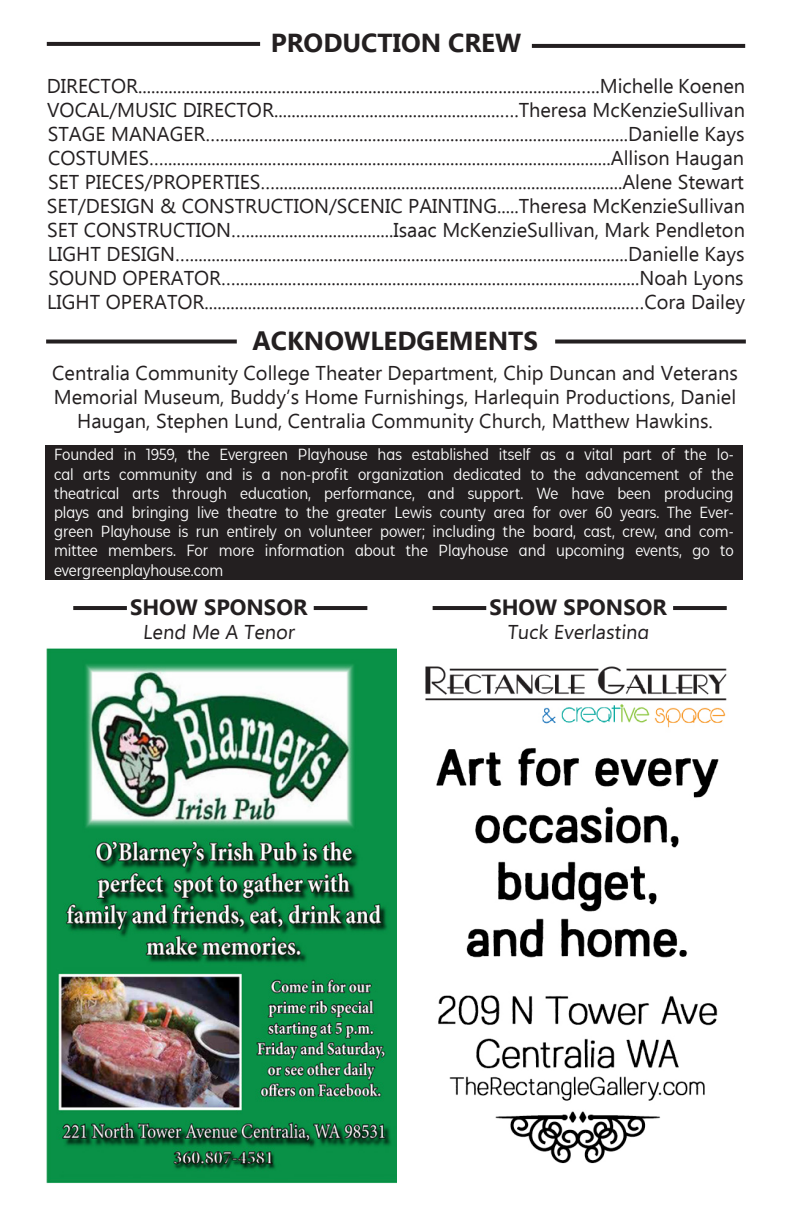
<style>
.page{position:relative;width:792px;height:1224px;background:#fff}
.page>*{position:absolute;margin:0;border:0;box-sizing:border-box;transform-origin:0 0}
.t1{font:700 26px "Ebrima";color:#231f20}
.t2{font:700 22px "Ebrima";color:#231f20}
.t3{font:20px/24px "Ebrima";color:#231f20;text-align:center}
.t4{font:condensed 16px/19.2px "CMG Sans";color:#fff;text-align:justify}
</style>
<div class="page">
<svg style="left:46px;top:340px;width:191px;height:4px"></svg>
<svg style="left:555px;top:340px;width:191px;height:4px"></svg>
<hr style="left:433px;top:606px;width:53px;height:4px;background:#231f20">
<hr style="left:673px;top:606px;width:54px;height:4px;background:#231f20">
<img style="left:425px;top:666px;width:302px;height:498px">
<img style="left:46px;top:648px;width:350px;height:536px">
<svg style="left:47px;top:42px;width:213px;height:4px"></svg>
<svg style="left:532px;top:44px;width:213px;height:4px"></svg>
<hr style="left:73px;top:606px;width:54px;height:4px;background:#231f20">
<hr style="left:314px;top:606px;width:53px;height:4px;background:#231f20">
<div style="left:45px;top:445px;width:698px;height:135px;background:#231f20"></div>
<p class="t1" style="left:271px;top:23px;width:252px">PRODUCTION CREW</p>
<p class="t3" style="left:47px;top:73px;width:700px">DIRECTOR.....................................................................................................…..Michelle Koenen</p>
<p class="t3" style="left:47px;top:97px;width:699px">VOCAL/MUSIC DIRECTOR....................................................….Theresa McKenzieSullivan</p>
<p class="t3" style="left:48px;top:121px;width:698px">STAGE MANAGER…..............................................................................................Danielle Kays</p>
<p class="t3" style="left:48px;top:145px;width:698px">COSTUMES….......................................................................................................Allison Haugan</p>
<p class="t3" style="left:48px;top:169px;width:697px">SET PIECES/PROPERTIES…................................................................................Alene Stewart</p>
<p class="t3" style="left:47px;top:193px;width:700px">SET/DESIGN &amp; CONSTRUCTION/SCENIC PAINTING.....Theresa McKenzieSullivan</p>
<p class="t3" style="left:47px;top:217px;width:699px">SET CONSTRUCTION…..................................Isaac McKenzieSullivan, Mark Pendleton</p>
<p class="t3" style="left:48px;top:241px;width:698px">LIGHT DESIGN….....................................................................................................Danielle Kays</p>
<p class="t3" style="left:49px;top:265px;width:697px">SOUND OPERATOR….............................................................................................Noah Lyons</p>
<p class="t3" style="left:47px;top:289px;width:700px">LIGHT OPERATOR..................................................................................................…Cora Dailey</p>
<p class="t1" style="left:253px;top:320px;width:287px">ACKNOWLEDGEMENTS</p>
<p class="t3" style="left:52px;top:360px;width:687px">Centralia Community College Theater Department, Chip Duncan and Veterans<br>Memorial Museum, Buddy’s Home Furnishings, Harlequin Productions, Daniel<br>Haugan, Stephen Lund, Centralia Community Church, Matthew Hawkins.</p>
<p class="t4" style="left:54px;top:445px;width:681px">Founded in 1959, the Evergreen Playhouse has established itself as a vital part of the lo&shy;cal arts community and is a non-profit organization dedicated to the advancement of the theatrical arts through education, performance, and support. We have been producing plays and bringing live theatre to the greater Lewis county area for over 60 years. The Ever&shy;green Playhouse is run entirely on volunteer power; including the board, cast, crew, and com&shy;mittee members. For more information about the Playhouse and upcoming events, go to evergreenplayhouse.com</p>
<p class="t2" style="left:130px;top:590px;width:179px">SHOW SPONSOR</p>
<p class="t3" style="left:143px;top:619px;width:156px">Lend Me A Tenor</p>
<p class="t2" style="left:489px;top:590px;width:179px">SHOW SPONSOR</p>
<p class="t3" style="left:507px;top:619px;width:146px">Tuck Everlasting</p>
</div>
